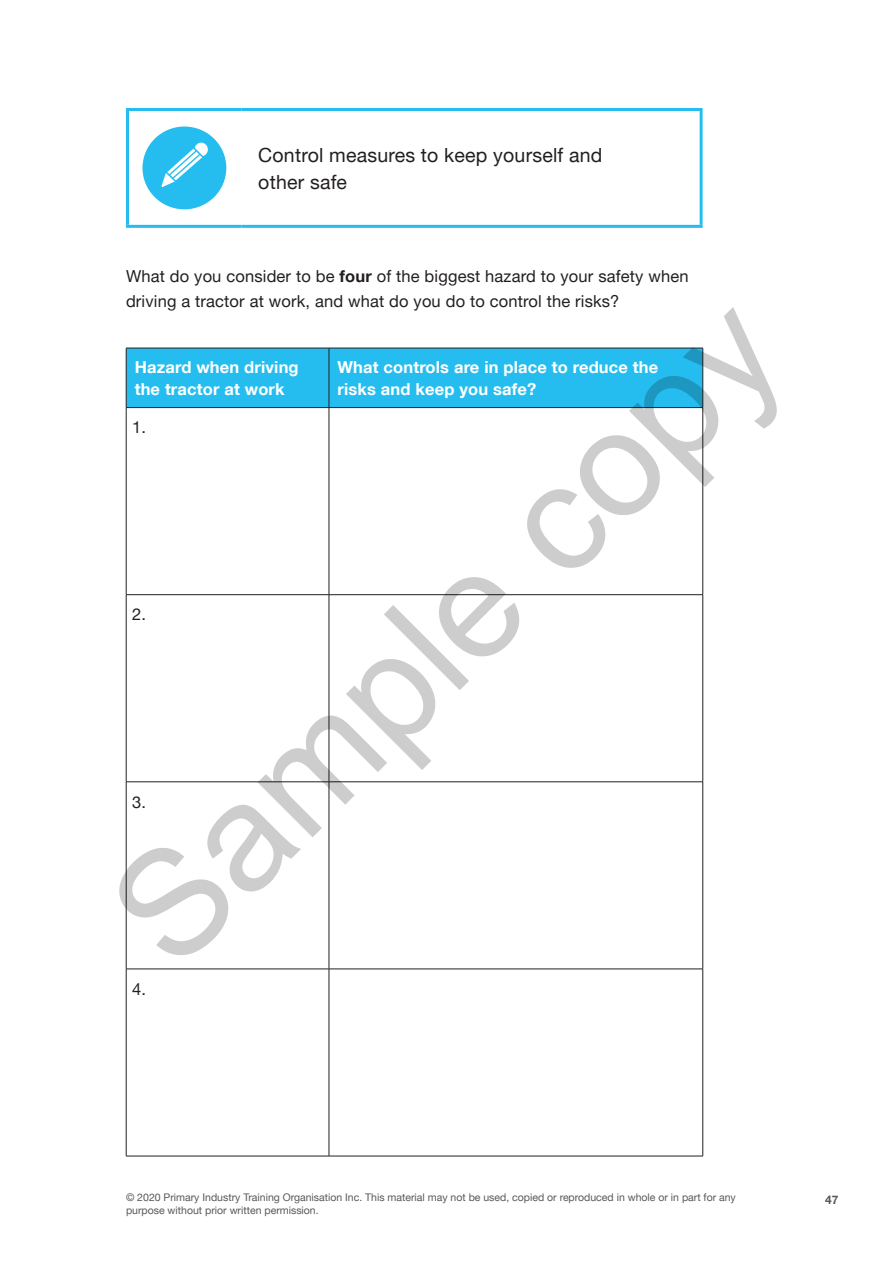
<style>
.page{position:relative;width:893px;height:1263px;background:#fff}
.page>*{position:absolute;margin:0;border:0;box-sizing:border-box;transform-origin:0 0}
.t1{font:150px "Arial";color:rgb(0 0 0/.2)}
.t2{font:19.5px/27px "Helvetica Neue";letter-spacing:.01em;color:#231f20}
.t3{font:16.5px/25.5px "Helvetica Neue";letter-spacing:.01em;color:#231f20}
.t4{font:700 16.5px/22.5px "Helvetica Neue LT";letter-spacing:.01em;color:#fff}
.t5{font:700 12px "Helvetica Neue LT";color:#57585a}
.t6{font:10.5px/13.5px "Helvetica Neue";color:#57585a}
.s1{font-family:"Helvetica Neue LT";font-weight:700}
</style>
<div class="page">
<hr style="left:126px;top:108px;width:115px;height:3px;background:#25bdef">
<hr style="left:126px;top:111px;width:3px;height:114px;background:#25bdef">
<hr style="left:241px;top:108px;width:462px;height:3px;background:#25bdef">
<hr style="left:700px;top:111px;width:3px;height:114px;background:#25bdef">
<hr style="left:126px;top:225px;width:115px;height:3px;background:#25bdef">
<hr style="left:241px;top:225px;width:462px;height:3px;background:#25bdef">
<div style="left:142px;top:127px;width:84px;height:82px;background:#25bdef;border-radius:50%"></div>
<div style="left:194px;top:143px;width:14px;height:13px;border:2px solid #fff;border-radius:50%"></div>
<svg style="left:161px;top:146px;width:44px;height:41px"></svg>
<div style="left:127px;top:349px;width:575px;height:58px;background:#25bdef"></div>
<hr style="left:126px;top:348px;width:203px;height:1px;background:#231f20">
<hr style="left:126px;top:348px;width:1px;height:59px;background:#231f20">
<hr style="left:329px;top:348px;width:374px;height:1px;background:#231f20">
<hr style="left:329px;top:348px;width:1px;height:59px;background:#231f20">
<hr style="left:702px;top:348px;width:1px;height:59px;background:#231f20">
<hr style="left:126px;top:407px;width:203px;height:1px;background:#231f20">
<hr style="left:126px;top:408px;width:1px;height:186px;background:#231f20">
<hr style="left:329px;top:407px;width:374px;height:1px;background:#231f20">
<hr style="left:329px;top:408px;width:1px;height:186px;background:#231f20">
<hr style="left:702px;top:408px;width:1px;height:186px;background:#231f20">
<hr style="left:126px;top:594px;width:203px;height:1px;background:#231f20">
<hr style="left:126px;top:595px;width:1px;height:187px;background:#231f20">
<hr style="left:329px;top:594px;width:374px;height:1px;background:#231f20">
<hr style="left:329px;top:595px;width:1px;height:187px;background:#231f20">
<hr style="left:702px;top:595px;width:1px;height:187px;background:#231f20">
<hr style="left:126px;top:781px;width:203px;height:1px;background:#231f20">
<hr style="left:126px;top:782px;width:1px;height:187px;background:#231f20">
<hr style="left:329px;top:781px;width:374px;height:1px;background:#231f20">
<hr style="left:329px;top:782px;width:1px;height:187px;background:#231f20">
<hr style="left:702px;top:782px;width:1px;height:187px;background:#231f20">
<hr style="left:126px;top:969px;width:203px;height:1px;background:#231f20">
<hr style="left:126px;top:969px;width:1px;height:187px;background:#231f20">
<hr style="left:329px;top:969px;width:374px;height:1px;background:#231f20">
<hr style="left:329px;top:969px;width:1px;height:187px;background:#231f20">
<hr style="left:702px;top:969px;width:1px;height:187px;background:#231f20">
<hr style="left:126px;top:1156px;width:203px;height:1px;background:#231f20">
<hr style="left:329px;top:1156px;width:374px;height:1px;background:#231f20">
<h2 class="t2" style="left:258px;top:141px;width:346px">Control measures to keep yourself and other safe</h2>
<h3 class="t3" style="left:126px;top:263px;width:564px">What do you consider to be <span class="s1">four</span> of the biggest hazard to your safety when driving a tractor at work, and what do you do to control the risks?</h3>
<h1 class="t1" style="left:66px;top:864px;width:869px;rotate:-45deg">Sample copy</h1>
<h3 class="t4" style="left:135px;top:355px;width:166px">Hazard when driving the tractor at work</h3>
<h3 class="t4" style="left:337px;top:355px;width:322px">What controls are in place to reduce the risks and keep you safe?</h3>
<h3 class="t3" style="left:132px;top:414px;width:15px">1.</h3>
<h3 class="t3" style="left:132px;top:602px;width:15px">2.</h3>
<h3 class="t3" style="left:132px;top:789px;width:15px">3.</h3>
<h3 class="t3" style="left:132px;top:976px;width:15px">4.</h3>
<p class="t6" style="left:126px;top:1190px;width:611px">© 2020 Primary Industry Training Organisation Inc. This material may not be used, copied or reproduced in whole or in part for any purpose without prior written permission.</p>
<p class="t5" style="left:825px;top:1192px;width:15px">47</p>
</div>
